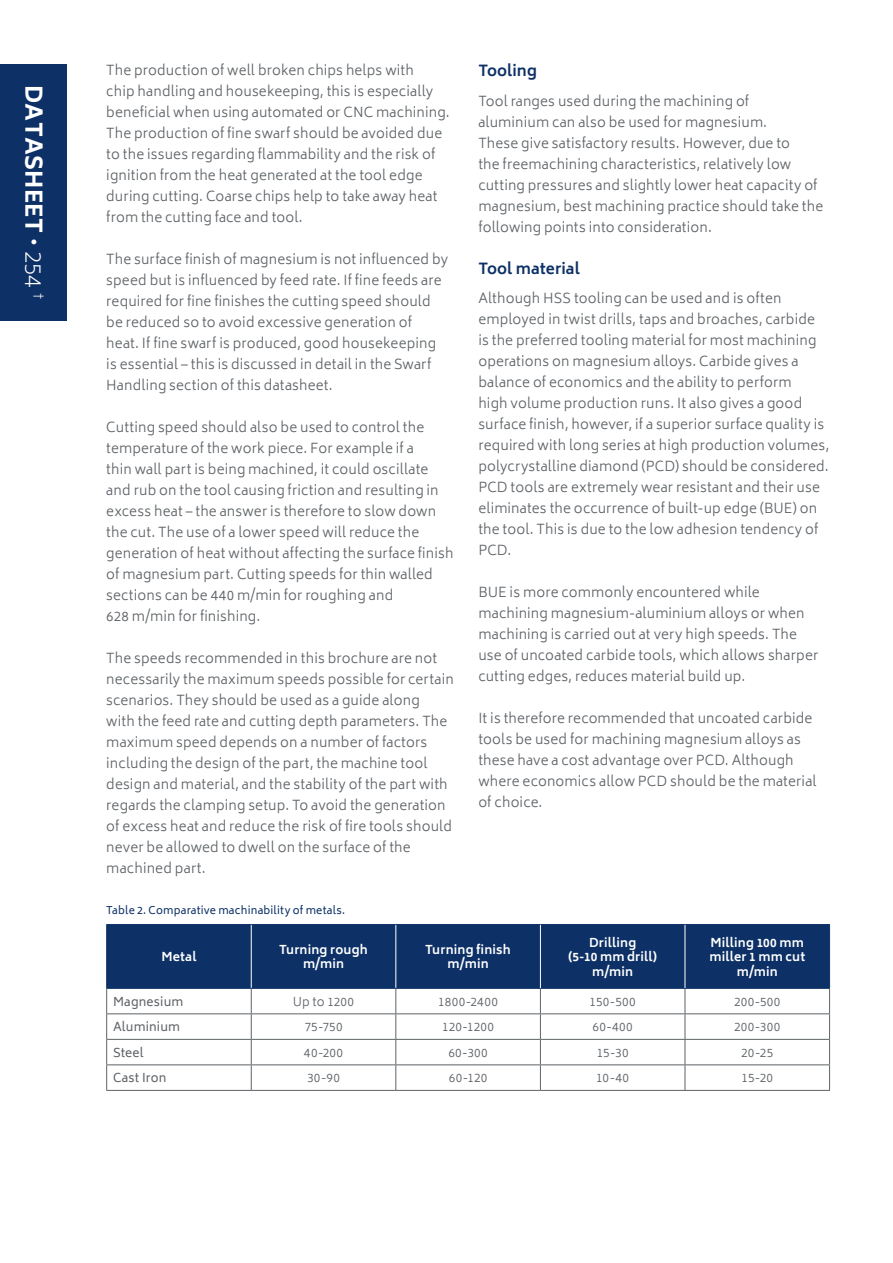
<style>
.page{position:relative;width:893px;height:1263px;background:#fff}
.page>*{position:absolute;margin:0;border:0;box-sizing:border-box;transform-origin:0 0}
.t1{font:800 22.5px "Biryani";letter-spacing:.01em;color:#fff}
.Content_Header{font:700 15px "Biryani";letter-spacing:.005em;color:#0d3166}
.Body_Copy{font:300 13.5px/21px "Biryani";letter-spacing:.01em;color:#5e6367}
.Table_First_Column{font:300 12px "Biryani";letter-spacing:.015em;color:#5e6367}
.Table_Main_Copy{font:700 12px "Biryani";letter-spacing:.015em;color:#fff}
.Table_First_Column-2{font:12px "Biryani";letter-spacing:.015em;color:#5e6367}
.Figure_caption{font:10.5px "Biryani";letter-spacing:.02em;color:#0d3166}
.s1{font-weight:200}
</style>
<div class="page">
<div style="left:0;top:64px;width:67px;height:257px;background:#0d3166"></div>
<div style="left:107px;top:925px;width:722px;height:63px;background:#0d3166"></div>
<svg style="left:106px;top:989px;width:1px;height:101px"></svg>
<svg style="left:251px;top:989px;width:1px;height:101px"></svg>
<svg style="left:395px;top:989px;width:1px;height:101px"></svg>
<svg style="left:540px;top:989px;width:1px;height:101px"></svg>
<svg style="left:685px;top:989px;width:1px;height:101px"></svg>
<svg style="left:829px;top:989px;width:1px;height:101px"></svg>
<hr style="left:251px;top:925px;width:1px;height:63px;background:#fff">
<hr style="left:395px;top:925px;width:1px;height:63px;background:#fff">
<hr style="left:106px;top:925px;width:1px;height:63px;background:#0d3166">
<hr style="left:106px;top:1013px;width:145px;height:1px;background:#5e6367">
<hr style="left:251px;top:1013px;width:145px;height:1px;background:#5e6367">
<hr style="left:396px;top:1013px;width:144px;height:1px;background:#5e6367">
<hr style="left:540px;top:1013px;width:145px;height:1px;background:#5e6367">
<hr style="left:685px;top:1013px;width:145px;height:1px;background:#5e6367">
<hr style="left:106px;top:1039px;width:145px;height:1px;background:#5e6367">
<hr style="left:251px;top:1039px;width:145px;height:1px;background:#5e6367">
<hr style="left:396px;top:1039px;width:144px;height:1px;background:#5e6367">
<hr style="left:540px;top:1039px;width:145px;height:1px;background:#5e6367">
<hr style="left:685px;top:1039px;width:145px;height:1px;background:#5e6367">
<hr style="left:106px;top:1064px;width:145px;height:1px;background:#5e6367">
<hr style="left:251px;top:1064px;width:145px;height:1px;background:#5e6367">
<hr style="left:396px;top:1064px;width:144px;height:1px;background:#5e6367">
<hr style="left:540px;top:1064px;width:145px;height:1px;background:#5e6367">
<hr style="left:685px;top:1064px;width:145px;height:1px;background:#5e6367">
<hr style="left:106px;top:1090px;width:145px;height:1px;background:#5e6367">
<hr style="left:251px;top:1090px;width:145px;height:1px;background:#5e6367">
<hr style="left:396px;top:1090px;width:144px;height:1px;background:#5e6367">
<hr style="left:540px;top:1090px;width:145px;height:1px;background:#5e6367">
<hr style="left:685px;top:1090px;width:145px;height:1px;background:#5e6367">
<hr style="left:251px;top:988px;width:145px;height:1px;background:#0d3166">
<hr style="left:396px;top:988px;width:144px;height:1px;background:#0d3166">
<hr style="left:540px;top:988px;width:145px;height:1px;background:#0d3166">
<hr style="left:685px;top:988px;width:145px;height:1px;background:#0d3166">
<hr style="left:106px;top:988px;width:145px;height:1px;background:#0d3166">
<hr style="left:829px;top:925px;width:1px;height:63px;background:#0d3166">
<hr style="left:106px;top:924px;width:145px;height:1px;background:#0d3166">
<hr style="left:251px;top:924px;width:145px;height:1px;background:#0d3166">
<hr style="left:396px;top:924px;width:144px;height:1px;background:#0d3166">
<hr style="left:540px;top:924px;width:145px;height:1px;background:#0d3166">
<hr style="left:685px;top:924px;width:145px;height:1px;background:#0d3166">
<hr style="left:540px;top:925px;width:1px;height:63px;background:#fff">
<hr style="left:685px;top:925px;width:1px;height:63px;background:#fff">
<h1 class="t1" style="left:46px;top:85px;width:215px;rotate:90deg">DATASHEET <span class="s1">• 254</span> <sup>†</sup></h1>
<p class="Body_Copy" style="left:106px;top:59px;width:345px">The production of well broken chips helps with<br>chip handling and housekeeping, this is especially beneficial when using automated or CNC machining.</p>
<p class="Body_Copy" style="left:106px;top:122px;width:337px">The production of fine swarf should be avoided due to the issues regarding flammability and the risk of ignition from the heat generated at the tool edge during cutting. Coarse chips help to take away heat from the cutting face and tool.</p>
<p class="Body_Copy" style="left:106px;top:248px;width:343px">The surface finish of magnesium is not influenced by speed but is influenced by feed rate. If fine feeds are required for fine finishes the cutting speed should be reduced so to avoid excessive generation of heat. If fine swarf is produced, good housekeeping is essential – this is discussed in detail in the Swarf Handling section of this datasheet.</p>
<p class="Body_Copy" style="left:106px;top:416px;width:349px">Cutting speed should also be used to control the temperature of the work piece. For example if a<br>thin wall part is being machined, it could oscillate and rub on the tool causing friction and resulting in excess heat – the answer is therefore to slow down the cut. The use of a lower speed will reduce the generation of heat without affecting the surface finish of magnesium part. Cutting speeds for thin walled sections can be 440 m/min for roughing and<br>628 m/min for finishing.</p>
<p class="Body_Copy" style="left:106px;top:647px;width:349px">The speeds recommended in this brochure are not necessarily the maximum speeds possible for certain scenarios. They should be used as a guide along<br>with the feed rate and cutting depth parameters. The maximum speed depends on a number of factors including the design of the part, the machine tool design and material, and the stability of the part with regards the clamping setup. To avoid the generation of excess heat and reduce the risk of fire tools should never be allowed to dwell on the surface of the machined part.</p>
<p class="Figure_caption" style="left:106px;top:904px;width:240px">Table 2. Comparative machinability of metals.</p>
<p class="Content_Header" style="left:478px;top:62px;width:60px">Tooling</p>
<p class="Body_Copy" style="left:478px;top:91px;width:346px">Tool ranges used during the machining of aluminium can also be used for magnesium.<br>These give satisfactory results. However, due to<br>the freemachining characteristics, relatively low cutting pressures and slightly lower heat capacity of magnesium, best machining practice should take the following points into consideration.</p>
<p class="Content_Header" style="left:478px;top:260px;width:103px">Tool material</p>
<p class="Body_Copy" style="left:478px;top:288px;width:352px">Although HSS tooling can be used and is often employed in twist drills, taps and broaches, carbide<br>is the preferred tooling material for most machining operations on magnesium alloys. Carbide gives a balance of economics and the ability to perform<br>high volume production runs. It also gives a good surface finish, however, if a superior surface quality is required with long series at high production volumes, polycrystalline diamond (PCD) should be considered.<br>PCD tools are extremely wear resistant and their use eliminates the occurrence of built-up edge (BUE) on the tool. This is due to the low adhesion tendency of PCD.</p>
<p class="Body_Copy" style="left:478px;top:582px;width:341px">BUE is more commonly encountered while machining magnesium-aluminium alloys or when machining is carried out at very high speeds. The use of uncoated carbide tools, which allows sharper cutting edges, reduces material build up.</p>
<p class="Body_Copy" style="left:478px;top:708px;width:340px">It is therefore recommended that uncoated carbide tools be used for machining magnesium alloys as these have a cost advantage over PCD. Although where economics allow PCD should be the material of choice.</p>
<p class="Table_Main_Copy" style="left:161px;top:950px;width:37px">Metal</p>
<p class="Table_Main_Copy" style="left:279px;top:943px;width:90px">Turning rough</p>
<p class="Table_Main_Copy" style="left:303px;top:957px;width:43px">m/min</p>
<p class="Table_Main_Copy" style="left:425px;top:943px;width:87px">Turning finish</p>
<p class="Table_Main_Copy" style="left:448px;top:957px;width:43px">m/min</p>
<p class="Table_Main_Copy" style="left:589px;top:935px;width:49px">Drilling</p>
<p class="Table_Main_Copy" style="left:568px;top:950px;width:91px">(5-10 mm drill)</p>
<p class="Table_Main_Copy" style="left:592px;top:964px;width:43px">m/min</p>
<p class="Table_Main_Copy" style="left:711px;top:935px;width:95px">Milling 100 mm</p>
<p class="Table_Main_Copy" style="left:709px;top:950px;width:97px">miller 1 mm cut</p>
<p class="Table_Main_Copy" style="left:737px;top:964px;width:43px">m/min</p>
<p class="Table_First_Column-2" style="left:113px;top:995px;width:72px">Magnesium</p>
<p class="Table_First_Column" style="left:293px;top:995px;width:63px">Up to 1200</p>
<p class="Table_First_Column" style="left:438px;top:995px;width:61px">1800-2400</p>
<p class="Table_First_Column" style="left:590px;top:995px;width:48px">150-500</p>
<p class="Table_First_Column" style="left:734px;top:995px;width:48px">200-500</p>
<p class="Table_First_Column-2" style="left:113px;top:1020px;width:68px">Aluminium</p>
<p class="Table_First_Column" style="left:304px;top:1020px;width:40px">75-750</p>
<p class="Table_First_Column" style="left:442px;top:1020px;width:53px">120-1200</p>
<p class="Table_First_Column" style="left:593px;top:1020px;width:42px">60-400</p>
<p class="Table_First_Column" style="left:734px;top:1020px;width:48px">200-300</p>
<p class="Table_First_Column-2" style="left:113px;top:1046px;width:32px">Steel</p>
<p class="Table_First_Column" style="left:304px;top:1046px;width:41px">40-200</p>
<p class="Table_First_Column" style="left:448px;top:1046px;width:41px">60-300</p>
<p class="Table_First_Column" style="left:597px;top:1046px;width:33px">15-30</p>
<p class="Table_First_Column" style="left:741px;top:1046px;width:33px">20-25</p>
<p class="Table_First_Column-2" style="left:113px;top:1071px;width:55px">Cast Iron</p>
<p class="Table_First_Column" style="left:307px;top:1071px;width:34px">30-90</p>
<p class="Table_First_Column" style="left:449px;top:1071px;width:40px">60-120</p>
<p class="Table_First_Column" style="left:596px;top:1071px;width:34px">10-40</p>
<p class="Table_First_Column" style="left:741px;top:1071px;width:33px">15-20</p>
</div>
